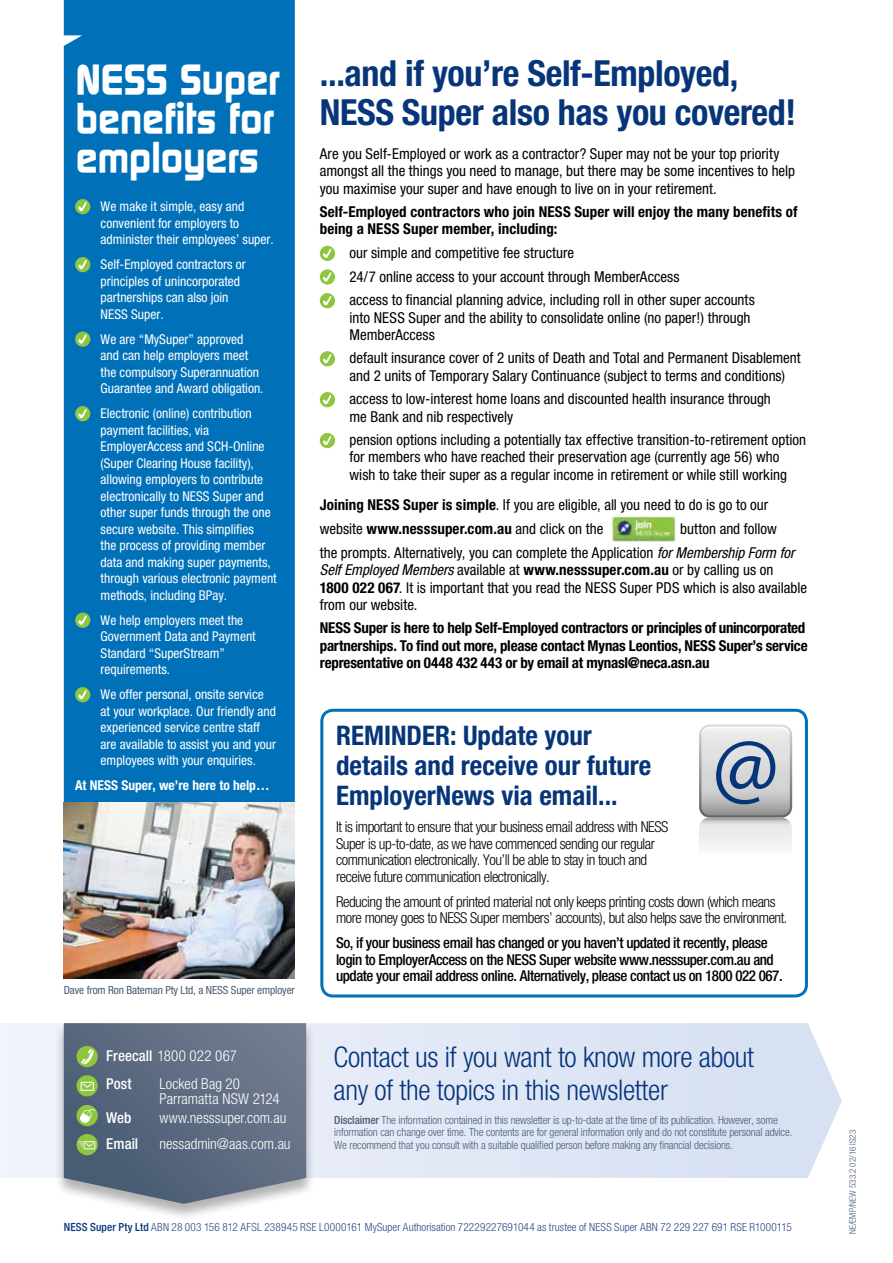
<style>
.page{position:relative;width:893px;height:1263px;background:#fff}
.page>*{position:absolute;margin:0;border:0;box-sizing:border-box;transform-origin:0 0}
.t1{font:700 42px/39px "Continuum";color:#fff}
.t2{font:700 condensed 36px/39px "Helvetica Neue LT Std";letter-spacing:-.01em;color:#06357a}
.t3{font:300 condensed 28.5px/33px "Helvetica Neue LT Std";letter-spacing:-.01em;color:#06357a}
.t4{font:700 condensed 27px/30px "Helvetica Neue LT Std";color:#06357a}
.t5{font:condensed 15px/17.2px "Helvetica Neue LT Std";color:#000}
.t6{font:300 condensed 15px/16.5px "Helvetica Neue LT Std";letter-spacing:-.03em;color:#000}
.t7{font:700 condensed 15px/17.2px "Helvetica Neue LT Std";letter-spacing:-.01em;color:#000}
.t8{font:500 condensed 15px/16.5px "Helvetica Neue LT Std";letter-spacing:-.03em;color:#000}
.t9{font:300 condensed 15px/15px "Helvetica Neue LT Std";color:#fff}
.t10{font:500 condensed 15px/27.8px "Helvetica Neue LT Std";letter-spacing:.005em;color:#fff}
.t11{font:condensed 13.5px/16.5px "Helvetica Neue LT Std";color:#fff}
.t12{font:700 condensed 13.5px "Helvetica Neue LT Std";color:#fff}
.t13{font:300 condensed 11.25px/12.8px "Helvetica Neue LT Std";letter-spacing:-.01em;color:#485d74}
.t14{font:300 condensed 11.25px "Helvetica Neue LT Std";letter-spacing:.005em;color:#2f4888}
.t15{font:condensed 11.25px "Helvetica Neue LT Std";letter-spacing:-.01em;color:#485d74}
.t16{font:300 condensed 9px "Helvetica Neue LT Std";color:#485d74}
.s1{font-weight:700}
.s2{font-style:italic}
.s3{font-weight:300}
.s4{font-weight:500}
.s5{font-weight:500;color:#06357a}
</style>
<div class="page">
<svg style="left:0;top:1023px;width:842px;height:155px;background:#e0e7f5"></svg>
<div style="left:55px;top:1023px;width:260px;height:198px;background:#000;opacity:.3"></div>
<svg style="left:64px;top:1023px;width:242px;height:181px;background:#677685"></svg>
<div style="left:64px;top:0;width:231px;height:802px;background:#0071b9"></div>
<svg style="left:63px;top:35px;width:19px;height:16px"></svg>
<div style="left:320px;top:246px;width:15px;height:15px;background:#8dc63f;border-radius:50%"></div>
<svg style="left:323px;top:249px;width:8px;height:9px"></svg>
<svg style="left:320px;top:269px;width:15px;height:16px"></svg>
<svg style="left:323px;top:272px;width:8px;height:9px"></svg>
<div style="left:320px;top:293px;width:15px;height:15px;background:#8dc63f;border-radius:50%"></div>
<svg style="left:323px;top:296px;width:8px;height:9px"></svg>
<div style="left:320px;top:351px;width:15px;height:15px;background:#8dc63f;border-radius:50%"></div>
<svg style="left:323px;top:354px;width:8px;height:9px"></svg>
<div style="left:320px;top:392px;width:15px;height:15px;background:#8dc63f;border-radius:50%"></div>
<svg style="left:323px;top:395px;width:8px;height:9px"></svg>
<div style="left:320px;top:433px;width:15px;height:15px;background:#8dc63f;border-radius:50%"></div>
<svg style="left:323px;top:436px;width:8px;height:9px"></svg>
<img style="left:611px;top:516px;width:65px;height:26px">
<div style="left:75px;top:199px;width:15px;height:15px;background:#8dc63f;border-radius:50%"></div>
<svg style="left:78px;top:202px;width:9px;height:9px"></svg>
<div style="left:75px;top:257px;width:15px;height:15px;background:#8dc63f;border-radius:50%"></div>
<svg style="left:78px;top:260px;width:9px;height:9px"></svg>
<div style="left:75px;top:332px;width:15px;height:15px;background:#8dc63f;border-radius:50%"></div>
<svg style="left:78px;top:334px;width:9px;height:10px"></svg>
<div style="left:75px;top:406px;width:15px;height:15px;background:#8dc63f;border-radius:50%"></div>
<svg style="left:78px;top:409px;width:9px;height:9px"></svg>
<div style="left:75px;top:613px;width:15px;height:15px;background:#8dc63f;border-radius:50%"></div>
<svg style="left:78px;top:615px;width:9px;height:10px"></svg>
<div style="left:75px;top:687px;width:15px;height:15px;background:#8dc63f;border-radius:50%"></div>
<svg style="left:78px;top:690px;width:9px;height:9px"></svg>
<img style="left:64px;top:802px;width:231px;height:176px">
<div style="left:320px;top:709px;width:488px;height:288px;border:3px solid #0071b9;border-radius:11px"></div>
<svg style="left:699px;top:724px;width:93px;height:122px;background:#bcc1c9"></svg>
<h1 class="t1" style="left:76px;top:58px;width:205px">NESS Super benefits for employers</h1>
<h2 class="t2" style="left:320px;top:53px;width:478px">...and if you’re Self-Employed,<br>NESS Super also has you covered!</h2>
<p class="t5" style="left:320px;top:145px;width:477px">Are you Self-Employed or work as a contractor? Super may not be your top priority amongst all the things you need to manage, but there may be some incentives to help you maximise your super and have enough to live on in your retirement.</p>
<p class="t7" style="left:320px;top:203px;width:479px">Self-Employed contractors who join NESS Super will enjoy the many benefits of being a NESS Super member, including:</p>
<p class="t5" style="left:350px;top:241px;width:407px;line-height:23.7px">our simple and competitive fee structure<br>24/7 online access to your account through MemberAccess<br>access to financial planning advice, including roll in other super accounts</p>
<p class="t5" style="left:350px;top:308px;width:402px">into NESS Super and the ability to consolidate online (no paper!) through<br>MemberAccess</p>
<p class="t5" style="left:350px;top:349px;width:453px">default insurance cover of 2 units of Death and Total and Permanent Disablement and 2 units of Temporary Salary Continuance (subject to terms and conditions)</p>
<p class="t5" style="left:350px;top:390px;width:423px">access to low-interest home loans and discounted health insurance through me Bank and nib respectively</p>
<p class="t5" style="left:350px;top:431px;width:458px">pension options including a potentially tax effective transition-to-retirement option for members who have reached their preservation age (currently age 56) who wish to take their super as a regular income in retirement or while still working</p>
<p class="t5" style="left:320px;top:493px;width:450px;line-height:24px"><span class="s1">Joining NESS Super is simple</span>. If you are eligible, all you need to do is go to our website <span class="s1">www.nesssuper.com.au</span> and click on the</p>
<p class="t11" style="left:101px;top:198px;width:175px">We make it simple, easy and convenient for employers to administer their employees’ super.</p>
<p class="t11" style="left:101px;top:256px;width:147px">Self-Employed contractors or principles of unincorporated partnerships can also join<br>NESS Super.</p>
<p class="t11" style="left:101px;top:331px;width:164px">We are “MySuper” approved and can help employers meet the compulsory Superannuation<br>Guarantee and Award obligation.</p>
<p class="t11" style="left:101px;top:405px;width:178px">Electronic (online) contribution payment facilities, via<br>EmployerAccess and SCH-Online (Super Clearing House facility), allowing employers to contribute electronically to NESS Super and other super funds through the one secure website. This simplifies<br>the process of providing member data and making super payments, through various electronic payment methods, including BPay.</p>
<p class="t11" style="left:101px;top:612px;width:157px">We help employers meet the<br>Government Data and Payment<br>Standard “SuperStream” requirements.</p>
<p class="t11" style="left:101px;top:686px;width:177px">We offer personal, onsite service at your workplace. Our friendly and experienced service centre staff are available to assist you and your employees with your enquiries.</p>
<p class="t12" style="left:75px;top:777px;width:196px">At NESS Super, we’re here to help…</p>
<p class="t5" style="left:320px;top:517px;width:476px;line-height:24px;text-indent:360px">button and follow the prompts. Alternatively, you can complete the Application <span class="s2">for Membership Form for</span></p>
<p class="t5" style="left:320px;top:561px;width:489px"><span class="s2">Self Employed Members</span> available at <span class="s1">www.nesssuper.com.au</span> or by calling us on<br><span class="s1">1800 022 067</span>. It is important that you read the NESS Super PDS which is also available from our website.</p>
<p class="t7" style="left:320px;top:619px;width:489px">NESS Super is here to help Self-Employed contractors or principles of unincorporated partnerships. To find out more, please contact Mynas Leontios, NESS Super’s service representative on 0448 432 443 or by email at mynasl@neca.asn.au</p>
<h3 class="t4" style="left:336px;top:720px;width:317px">REMINDER: Update your details and receive our future<br>EmployerNews via email...</h3>
<p class="t6" style="left:336px;top:819px;width:334px">It is important to ensure that your business email address with NESS Super is up-to-date, as we have commenced sending our regular communication electronically. You’ll be able to stay in touch and receive future communication electronically.</p>
<p class="t6" style="left:336px;top:893px;width:453px">Reducing the amount of printed material not only keeps printing costs down (which means more money goes to NESS Super members’ accounts), but also helps save the environment.</p>
<p class="t8" style="left:336px;top:935px;width:448px">So, if your business email has changed or you haven’t updated it recently, please login to EmployerAccess on the NESS Super website www.nesssuper.com.au and update your email address online. Alternatively, please contact us on 1800 022 067.</p>
<p class="t15" style="left:64px;top:983px;width:233px">Dave from Ron Bateman Pty Ltd, a NESS Super employer</p>
<p class="t10" style="left:106px;top:1042px;width:132px">Freecall <span class="s3">1800 022 067<br></span>Post</p>
<p class="t9" style="left:159px;top:1076px;width:122px">Locked Bag 20<br>Parramatta NSW 2124</p>
<p class="t10" style="left:106px;top:1104px;width:27px">Web</p>
<p class="t9" style="left:159px;top:1110px;width:129px">www.nesssuper.com.au</p>
<p class="t10" style="left:106px;top:1130px;width:33px">Email</p>
<p class="t9" style="left:159px;top:1136px;width:133px">nessadmin@aas.com.au</p>
<h3 class="t3" style="left:334px;top:1040px;width:422px">Contact us if you want to know more about any of the topics in this newsletter</h3>
<p class="t13" style="left:334px;top:1113px;width:460px"><span class="s4">Disclaimer</span> The information contained in this newsletter is up-to-date at the time of its publication. However, some information can change over time. The contents are for general information only and do not constitute personal advice.<br>We recommend that you consult with a suitable qualified person before making any financial decisions.</p>
<p class="t14" style="left:64px;top:1221px;width:730px"><span class="s5">NESS Super Pty Ltd</span> ABN 28 003 156 812 AFSL 238945 RSE L0000161 MySuper Authorisation 72229227691044 as trustee of NESS Super ABN 72 229 227 691 RSE R1000115</p>
<p class="t16" style="left:847px;top:1234px;width:105px;rotate:-90deg">NE/EMP/NEW 533.2 02/16 IS23</p>
</div>
